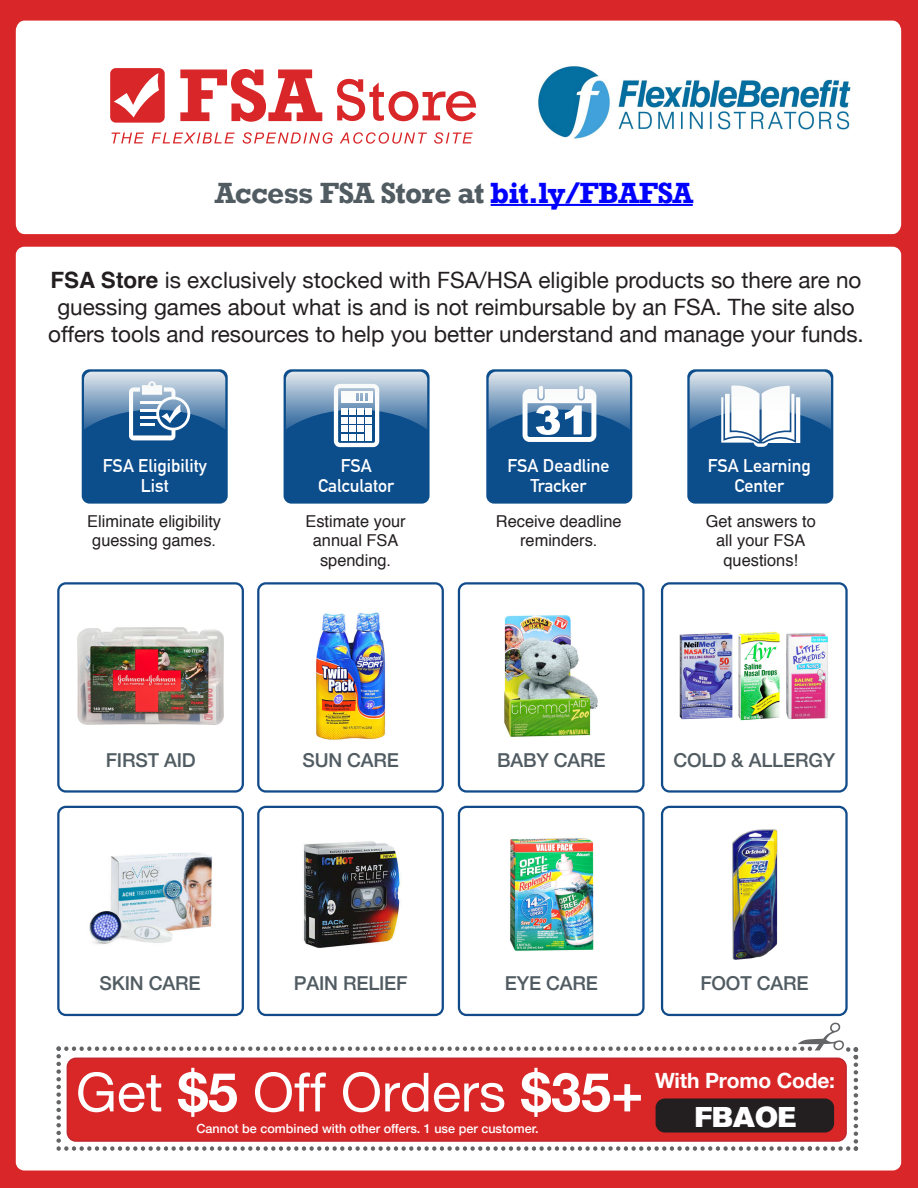
<style>
.page{position:relative;width:918px;height:1188px;background:#d92628}
.page>*{position:absolute;margin:0;border:0;box-sizing:border-box;transform-origin:0 0}
.t1{font:54px "Helvetica Neue";color:#fff}
.t2{font:700 30px "Rockwell";letter-spacing:-.025em;color:#515c62}
.t3{font:28.35px "Akzidenz Grotesk BQ Super";letter-spacing:-.005em;color:#fff}
.t4{font:22.5px/27px "Helvetica Neue";color:#231f20;text-align:center}
.t5{font:700 21px "Helvetica Neue";letter-spacing:-.01em;color:#fff}
.t6{font:500 19.2px "Helvetica Neue";letter-spacing:-.01em;color:#515c62}
.t7{font:700 18px/19.6px "DIN Alternate";color:#fff;text-align:center}
.t8{font:16.35px/19.6px "Helvetica";color:#231f20;text-align:center}
.t9{font:500 12.6px "Helvetica Neue";color:#fff}
.s1{color:#00f}
.s2{font-family:"Helvetica";font-weight:700}
.s3{font-weight:700}
</style>
<div class="page">
<div style="left:16px;top:247px;width:885px;height:924px;background:#fff;border-radius:8px"></div>
<div style="left:16px;top:21px;width:885px;height:213px;background:#fff"></div>
<svg style="left:180px;top:69px;width:142px;height:53px"></svg>
<svg style="left:337px;top:79px;width:139px;height:42px"></svg>
<div style="left:110px;top:68px;width:55px;height:55px;background:#d92628;border-radius:6px"></div>
<svg style="left:111px;top:133px;width:33px;height:10px"></svg>
<svg style="left:152px;top:133px;width:83px;height:10px"></svg>
<svg style="left:243px;top:132px;width:90px;height:12px"></svg>
<svg style="left:340px;top:132px;width:87px;height:12px"></svg>
<svg style="left:434px;top:132px;width:39px;height:12px"></svg>
<svg style="left:114px;top:73px;width:45px;height:44px"></svg>
<hr style="left:491px;top:204px;width:202px;height:2px;background:#00f">
<div style="left:82px;top:369px;width:146px;height:135px;background:#0c4d8c;border-radius:8px"></div>
<svg style="left:129px;top:430px;width:48px;height:10px"></svg>
<svg style="left:84px;top:372px;width:141px;height:58px"></svg>
<div style="left:284px;top:369px;width:146px;height:135px;background:#0c4d8c;border-radius:8px"></div>
<svg style="left:334px;top:430px;width:45px;height:17px"></svg>
<div style="left:341px;top:426px;width:7px;height:6px;background:#fff"></div>
<div style="left:349px;top:426px;width:7px;height:6px;background:#fff"></div>
<div style="left:357px;top:426px;width:7px;height:6px;background:#fff"></div>
<div style="left:366px;top:426px;width:6px;height:15px;background:#fff"></div>
<div style="left:341px;top:434px;width:7px;height:7px;background:#fff"></div>
<div style="left:349px;top:434px;width:7px;height:7px;background:#fff"></div>
<div style="left:357px;top:434px;width:7px;height:7px;background:#fff"></div>
<svg style="left:286px;top:372px;width:141px;height:58px"></svg>
<div style="left:486px;top:369px;width:146px;height:135px;background:#0c4d8c;border-radius:8px"></div>
<svg style="left:489px;top:372px;width:141px;height:58px;background:#8eabc7"></svg>
<svg style="left:523px;top:389px;width:73px;height:53px"></svg>
<div style="left:687px;top:369px;width:146px;height:135px;background:#0c4d8c;border-radius:8px"></div>
<svg style="left:721px;top:430px;width:79px;height:17px"></svg>
<svg style="left:690px;top:372px;width:141px;height:58px;background:#b3c6d9"></svg>
<svg style="left:56px;top:1023px;width:802px;height:128px"></svg>
<div style="left:656px;top:1098px;width:178px;height:35px;background:#231f20;border-radius:9px"></div>
<img style="left:78px;top:627px;width:145px;height:98px">
<img style="left:504px;top:615px;width:94px;height:122px">
<img style="left:303px;top:841px;width:98px;height:107px">
<img style="left:510px;top:838px;width:84px;height:113px">
<img style="left:732px;top:829px;width:46px;height:131px">
<img style="left:316px;top:612px;width:70px;height:128px">
<img style="left:679px;top:633px;width:53px;height:87px">
<img style="left:786px;top:633px;width:42px;height:86px">
<img style="left:738px;top:632px;width:42px;height:89px">
<div style="left:257px;top:582px;width:187px;height:211px;border:2px solid #124b8a;border-radius:8px"></div>
<div style="left:257px;top:806px;width:187px;height:210px;border:2px solid #124b8a;border-radius:8px"></div>
<div style="left:57px;top:582px;width:187px;height:211px;border:2px solid #124b8a;border-radius:8px"></div>
<div style="left:57px;top:806px;width:187px;height:210px;border:2px solid #124b8a;border-radius:8px"></div>
<div style="left:458px;top:582px;width:187px;height:211px;border:2px solid #124b8a;border-radius:8px"></div>
<div style="left:458px;top:806px;width:187px;height:210px;border:2px solid #124b8a;border-radius:8px"></div>
<div style="left:661px;top:582px;width:187px;height:211px;border:2px solid #124b8a;border-radius:8px"></div>
<div style="left:661px;top:806px;width:187px;height:210px;border:2px solid #124b8a;border-radius:8px"></div>
<img style="left:526px;top:51px;width:336px;height:103px">
<img style="left:89px;top:852px;width:123px;height:92px">
<h2 class="t2" style="left:215px;top:174px;width:480px">Access FSA Store at <span class="s1">bit.ly/FBAFSA</span></h2>
<p class="t4" style="left:48px;top:268px;width:817px"><span class="s2">FSA Store</span> is exclusively stocked with FSA/HSA eligible products so there are no guessing games about what is and is not reimbursable by an FSA. The site also offers tools and resources to help you better understand and manage your funds.</p>
<p class="t7" style="left:103px;top:455px;width:105px">FSA Eligibility<br>List</p>
<p class="t8" style="left:87px;top:512px;width:135px">Eliminate eligibility guessing games.</p>
<p class="t6" style="left:106px;top:744px;width:91px">FIRST AID</p>
<p class="t7" style="left:318px;top:455px;width:78px">FSA<br>Calculator</p>
<p class="t8" style="left:306px;top:512px;width:102px">Estimate your annual FSA spending.</p>
<p class="t7" style="left:508px;top:455px;width:103px">FSA Deadline<br>Tracker</p>
<p class="t8" style="left:496px;top:512px;width:127px">Receive deadline reminders.</p>
<p class="t7" style="left:708px;top:455px;width:105px">FSA Learning<br>Center</p>
<p class="t8" style="left:706px;top:512px;width:112px">Get answers to all your FSA questions!</p>
<p class="t6" style="left:302px;top:744px;width:98px">SUN CARE</p>
<p class="t6" style="left:497px;top:744px;width:110px">BABY CARE</p>
<p class="t6" style="left:674px;top:744px;width:163px">COLD &amp; ALLERGY</p>
<p class="t6" style="left:100px;top:968px;width:103px">SKIN CARE</p>
<p class="t6" style="left:505px;top:968px;width:95px">EYE CARE</p>
<p class="t6" style="left:700px;top:968px;width:110px">FOOT CARE</p>
<p class="t6" style="left:294px;top:968px;width:115px">PAIN RELIEF</p>
<h1 class="t1" style="left:76px;top:1053px;width:569px">Get <span class="s3">$5</span> Off Orders <span class="s3">$35+</span></h1>
<p class="t9" style="left:197px;top:1119px;width:343px">Cannot be combined with other offers. 1 use per customer.</p>
<p class="t5" style="left:655px;top:1064px;width:182px">With Promo Code:</p>
<p class="t3" style="left:695px;top:1101px;width:103px">FBAOE</p>
</div>
